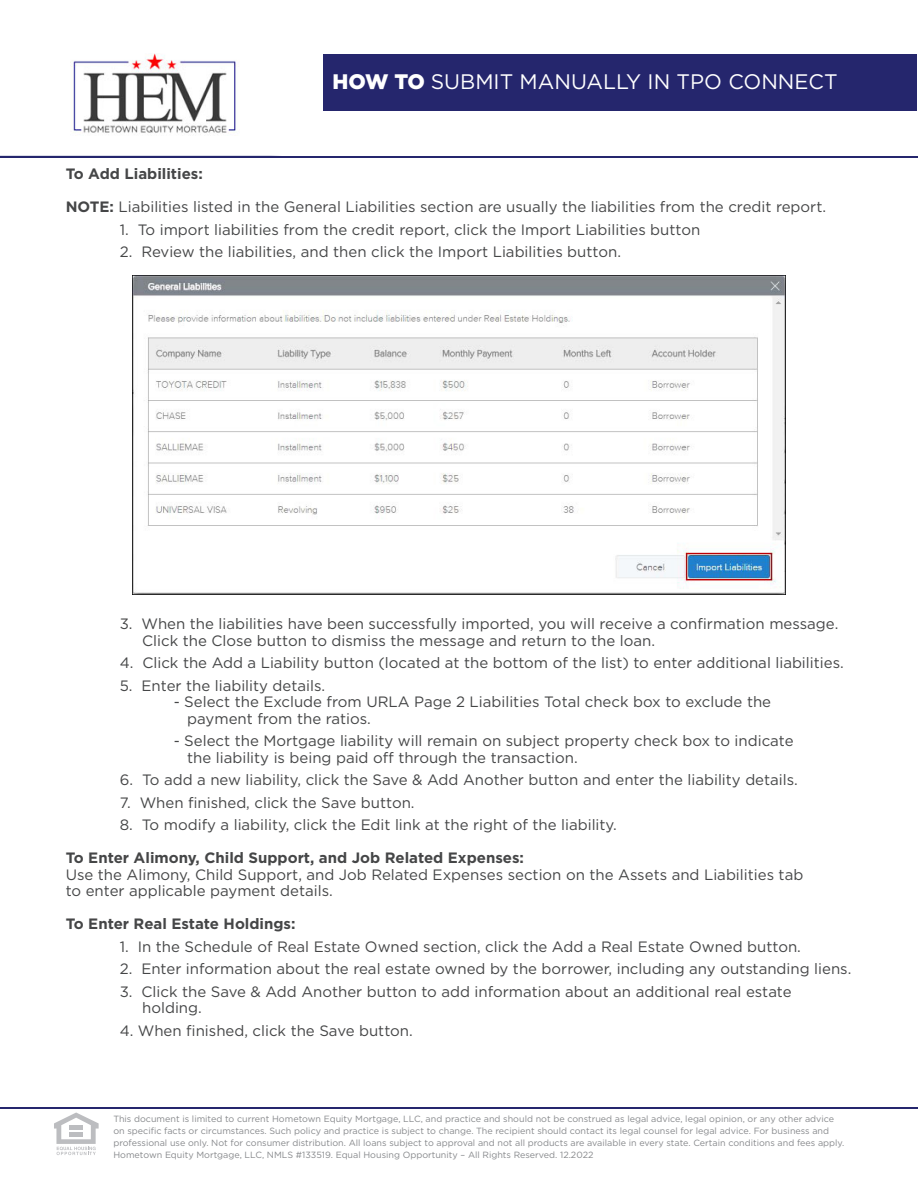
<style>
.page{position:relative;width:918px;height:1188px;background:#fff}
.page>*{position:absolute;margin:0;border:0;box-sizing:border-box;transform-origin:0 0}
.t1{font:21px "Gotham";color:#fff}
.t2{font:15px "Gotham";color:#454647}
.t3{font:700 15px "Gotham";color:#454647}
.t4{font:9px/12px "Gotham";color:#87898c}
.s1{font-weight:900}
.s2{font-weight:700}
</style>
<div class="page">
<div style="left:323px;top:55px;width:594px;height:56px;background:#25266d"></div>
<svg style="left:54px;top:1113px;width:45px;height:42px"></svg>
<div style="left:69px;top:1125px;width:14px;height:5px;background:#bcbdc0"></div>
<div style="left:69px;top:1132px;width:14px;height:5px;background:#bcbdc0"></div>
<hr style="left:0;top:1107px;width:918px;height:2px;background:#25266d">
<hr style="left:0;top:156px;width:918px;height:1px;background:#25266d">
<img style="left:132px;top:275px;width:654px;height:319px">
<img style="left:70px;top:54px;width:167px;height:79px">
<p class="t1" style="left:332px;top:68px;width:507px"><span class="s1">HOW TO</span> SUBMIT MANUALLY IN TPO CONNECT</p>
<p class="t3" style="left:66px;top:164px;width:139px">To Add Liabilities:</p>
<p class="t2" style="left:66px;top:198px;width:762px"><span class="s2">NOTE:</span> Liabilities listed in the General Liabilities section are usually the liabilities from the credit report.</p>
<p class="t2" style="left:120px;top:220px;width:582px">1. To import liabilities from the credit report, click the Import Liabilities button</p>
<p class="t2" style="left:120px;top:243px;width:503px">2. Review the liabilities, and then click the Import Liabilities button.</p>
<p class="t2" style="left:120px;top:614px;width:720px">3. When the liabilities have been successfully imported, you will receive a confirmation message.</p>
<p class="t2" style="left:142px;top:631px;width:514px">Click the Close button to dismiss the message and return to the loan.</p>
<p class="t2" style="left:120px;top:653px;width:726px">4. Click the Add a Liability button (located at the bottom of the list) to enter additional liabilities.</p>
<p class="t2" style="left:120px;top:676px;width:207px">5. Enter the liability details.</p>
<p class="t2" style="left:174px;top:692px;width:599px">- Select the Exclude from URLA Page 2 Liabilities Total check box to exclude the</p>
<p class="t2" style="left:187px;top:709px;width:185px">payment from the ratios.</p>
<p class="t2" style="left:174px;top:731px;width:621px">- Select the Mortgage liability will remain on subject property check box to indicate</p>
<p class="t2" style="left:187px;top:748px;width:392px">the liability is being paid off through the transaction.</p>
<p class="t2" style="left:120px;top:770px;width:680px">6. To add a new liability, click the Save &amp; Add Another button and enter the liability details.</p>
<p class="t2" style="left:120px;top:793px;width:296px">7. When finished, click the Save button.</p>
<p class="t2" style="left:120px;top:815px;width:499px">8. To modify a liability, click the Edit link at the right of the liability.</p>
<p class="t3" style="left:66px;top:848px;width:460px">To Enter Alimony, Child Support, and Job Related Expenses:</p>
<p class="t2" style="left:66px;top:865px;width:739px">Use the Alimony, Child Support, and Job Related Expenses section on the Assets and Liabilities tab</p>
<p class="t2" style="left:66px;top:881px;width:269px">to enter applicable payment details.</p>
<p class="t3" style="left:66px;top:914px;width:231px">To Enter Real Estate Holdings:</p>
<p class="t2" style="left:120px;top:937px;width:683px">1. In the Schedule of Real Estate Owned section, click the Add a Real Estate Owned button.</p>
<p class="t2" style="left:120px;top:959px;width:733px">2. Enter information about the real estate owned by the borrower, including any outstanding liens.</p>
<p class="t2" style="left:120px;top:982px;width:673px">3. Click the Save &amp; Add Another button to add information about an additional real estate</p>
<p class="t2" style="left:142px;top:998px;width:61px">holding.</p>
<p class="t2" style="left:120px;top:1021px;width:295px">4. When finished, click the Save button.</p>
<p class="t4" style="left:113px;top:1113px;width:732px">This document is limited to current Hometown Equity Mortgage, LLC, and practice and should not be construed as legal advice, legal opinion, or any other advice on specific facts or circumstances. Such policy and practice is subject to change. The recipient should contact its legal counsel for legal advice. For business and professional use only. Not for consumer distribution. All loans subject to approval and not all products are available in every state. Certain conditions and fees apply.<br>Hometown Equity Mortgage, LLC, NMLS #133519. Equal Housing Opportunity – All Rights Reserved. 12.2022</p>
</div>
